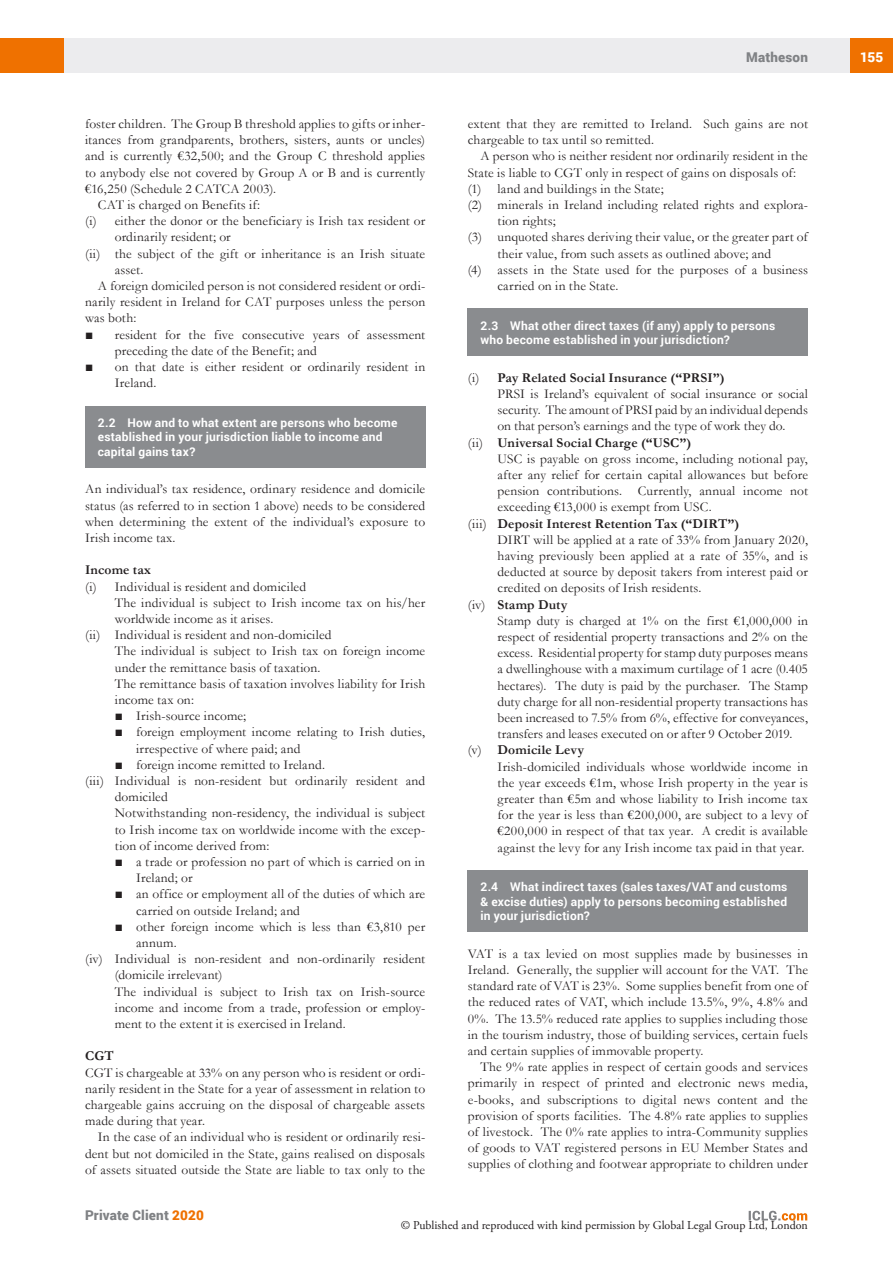
<style>
.page{position:relative;width:893px;height:1263px;background:#fff}
.page>*{position:absolute;margin:0;border:0;box-sizing:border-box;transform-origin:0 0}
.MS_-_Bullets_1{font:13.5px/16.2px "Garamond";letter-spacing:.01em;color:#231f20}
.MS_Body_Text_-_First{font:13.5px/16.2px "Garamond";letter-spacing:.01em;color:#231f20;text-align:justify}
.MS_Body_Text_-_Secon{font:13.5px/16.2px "Garamond";letter-spacing:.01em;color:#231f20;text-align:justify}
.MS_-_Bullets_2{font:13.5px/16.2px "Garamond";letter-spacing:.01em;color:#231f20}
.MS_-_Bullets_1-2{font:700 13.5px "Garamond";letter-spacing:.01em;color:#231f20}
.t1{font:900 13.5px "Roboto";letter-spacing:.01em;color:#808285}
.MS_Body_Text_-_First-2{font:700 13.5px "Garamond";letter-spacing:.015em;color:#231f20}
.t2{font:900 13.5px "Roboto";color:#fff}
.MS_-_Question{font:700 12px/14.4px "Roboto";letter-spacing:.015em;color:#fff}
.t3{font:12px "Adobe Garamond Pro";color:#231f20}
.s1{font-weight:400}
.s2{color:#ef7100}
</style>
<div class="page">
<div style="left:64px;top:38px;width:786px;height:34px;background:#ececee"></div>
<div style="left:850px;top:38px;width:43px;height:34px;background:#ef7100"></div>
<div style="left:0;top:38px;width:64px;height:34px;background:#ef7100"></div>
<svg style="left:749px;top:1211px;width:58px;height:9px"></svg>
<div style="left:468px;top:309px;width:340px;height:47px;background:#8a8c8f"></div>
<div style="left:468px;top:870px;width:340px;height:62px;background:#8a8c8f"></div>
<div style="left:85px;top:406px;width:340px;height:62px;background:#8a8c8f"></div>
<p class="MS_Body_Text_-_First" style="left:85px;top:115px;width:342px">foster children. The Group B threshold applies to gifts or inher&shy;itances from grandparents, brothers, sisters, aunts or uncles) and is currently €32,500; and the Group C threshold applies to anybody else not covered by Group A or B and is currently €16,250 (Schedule 2 CATCA 2003).</p>
<p class="MS_Body_Text_-_Secon" style="left:98px;top:196px;width:164px">CAT is charged on Benefits if:</p>
<p class="MS_-_Bullets_1" style="left:115px;top:212px;width:312px;text-indent:-30px">(i) either the donor or the beneficiary is Irish tax resident or ordinarily resident; or</p>
<p class="MS_-_Bullets_1" style="left:115px;top:245px;width:312px;text-indent:-30px">(ii) the subject of the gift or inheritance is an Irish situate asset.</p>
<p class="MS_Body_Text_-_Secon" style="left:85px;top:277px;width:342px;text-indent:13px">A foreign domiciled person is not considered resident or ordi&shy;narily resident in Ireland for CAT purposes unless the person was both:</p>
<p class="MS_-_Bullets_1" style="left:115px;top:326px;width:312px;text-indent:-30px">■ resident for the five consecutive years of assessment preceding the date of the Benefit; and</p>
<p class="MS_-_Bullets_1" style="left:115px;top:358px;width:312px;text-indent:-30px">■ on that date is either resident or ordinarily resident in<br>Ireland.</p>
<p class="MS_-_Question" style="left:98px;top:415px;width:301px">2.2 How and to what extent are persons who become established in your jurisdiction liable to income and capital gains tax?</p>
<p class="MS_Body_Text_-_First" style="left:85px;top:481px;width:342px">An individual’s tax residence, ordinary residence and domicile status (as referred to in section 1 above) needs to be considered when determining the extent of the individual’s exposure to Irish income tax.</p>
<p class="MS_Body_Text_-_First-2" style="left:85px;top:561px;width:67px">Income tax</p>
<p class="MS_-_Bullets_1" style="left:85px;top:578px;width:223px">(i) Individual is resident and domiciled</p>
<p class="MS_-_Bullets_1" style="left:115px;top:594px;width:312px">The individual is subject to Irish income tax on his/her worldwide income as it arises.</p>
<p class="MS_-_Bullets_1" style="left:85px;top:626px;width:248px">(ii) Individual is resident and non-domiciled</p>
<p class="MS_-_Bullets_1" style="left:115px;top:643px;width:312px">The individual is subject to Irish tax on foreign income under the remittance basis of taxation.</p>
<p class="MS_-_Bullets_1" style="left:115px;top:675px;width:312px">The remittance basis of taxation involves liability for Irish income tax on:</p>
<p class="MS_-_Bullets_2" style="left:115px;top:707px;width:133px">■ Irish-source income;</p>
<p class="MS_-_Bullets_2" style="left:136px;top:724px;width:291px;text-indent:-21px">■ foreign employment income relating to Irish duties, irrespective of where paid; and</p>
<p class="MS_-_Bullets_2" style="left:115px;top:756px;width:212px">■ foreign income remitted to Ireland.</p>
<p class="MS_-_Bullets_1" style="left:115px;top:772px;width:312px;text-indent:-30px">(iii) Individual is non-resident but ordinarily resident and domiciled</p>
<p class="MS_-_Bullets_1" style="left:115px;top:805px;width:312px;text-align:justify">Notwithstanding non-residency, the individual is subject to Irish income tax on worldwide income with the excep&shy;tion of income derived from:</p>
<p class="MS_-_Bullets_2" style="left:136px;top:853px;width:291px;text-indent:-21px">■ a trade or profession no part of which is carried on in<br>Ireland; or</p>
<p class="MS_-_Bullets_2" style="left:136px;top:886px;width:291px;text-indent:-21px">■ an office or employment all of the duties of which are carried on outside Ireland; and</p>
<p class="MS_-_Bullets_2" style="left:136px;top:918px;width:291px;text-indent:-21px">■ other foreign income which is less than €3,810 per annum.</p>
<p class="MS_-_Bullets_1" style="left:115px;top:950px;width:312px;text-indent:-30px">(iv) Individual is non-resident and non-ordinarily resident (domicile irrelevant)</p>
<p class="MS_-_Bullets_1" style="left:115px;top:983px;width:312px;text-align:justify">The individual is subject to Irish tax on Irish-source income and income from a trade, profession or employ&shy;ment to the extent it is exercised in Ireland.</p>
<p class="MS_Body_Text_-_First-2" style="left:85px;top:1047px;width:30px">CGT</p>
<p class="MS_Body_Text_-_First" style="left:85px;top:1064px;width:342px">CGT is chargeable at 33% on any person who is resident or ordi&shy;narily resident in the State for a year of assessment in relation to chargeable gains accruing on the disposal of chargeable assets made during that year.</p>
<p class="MS_Body_Text_-_Secon" style="left:85px;top:1129px;width:342px;text-indent:13px">In the case of an individual who is resident or ordinarily resi&shy;dent but not domiciled in the State, gains realised on disposals of assets situated outside the State are liable to tax only to the</p>
<p class="t1" style="left:746px;top:48px;width:63px">Matheson</p>
<p class="t2" style="left:860px;top:48px;width:24px">155</p>
<p class="MS_Body_Text_-_Secon" style="left:468px;top:115px;width:342px">extent that they are remitted to Ireland. Such gains are not chargeable to tax until so remitted.</p>
<p class="MS_Body_Text_-_Secon" style="left:468px;top:148px;width:342px;text-indent:13px">A person who is neither resident nor ordinarily resident in the<br>State is liable to CGT only in respect of gains on disposals of:</p>
<p class="MS_-_Bullets_1" style="left:468px;top:180px;width:197px">(1) land and buildings in the State;</p>
<p class="MS_-_Bullets_1" style="left:497px;top:196px;width:312px;text-indent:-30px">(2) minerals in Ireland including related rights and explora&shy;tion rights;</p>
<p class="MS_-_Bullets_1" style="left:468px;top:229px;width:342px;text-align:center">(3) unquoted shares deriving their value, or the greater part of their value, from such assets as outlined above; and</p>
<p class="MS_-_Bullets_1" style="left:497px;top:261px;width:312px;text-indent:-30px">(4) assets in the State used for the purposes of a business carried on in the State.</p>
<p class="MS_-_Question" style="left:480px;top:318px;width:296px">2.3 What other direct taxes (if any) apply to persons who become established in your jurisdiction?</p>
<p class="MS_-_Bullets_1-2" style="left:468px;top:368px;width:258px"><span class="s1">(i)</span> Pay Related Social Insurance (“PRSI”)</p>
<p class="MS_-_Bullets_1" style="left:497px;top:385px;width:312px;text-align:justify">PRSI is Ireland’s equivalent of social insurance or social security. The amount of PRSI paid by an individual depends on that person’s earnings and the type of work they do.</p>
<p class="MS_-_Bullets_1-2" style="left:468px;top:433px;width:225px"><span class="s1">(ii)</span> Universal Social Charge (“USC”)</p>
<p class="MS_-_Bullets_1" style="left:497px;top:450px;width:312px;text-align:justify">USC is payable on gross income, including notional pay, after any relief for certain capital allowances but before pension contributions. Currently, annual income not exceeding €13,000 is exempt from USC.</p>
<p class="MS_-_Bullets_1-2" style="left:468px;top:514px;width:273px"><span class="s1">(iii)</span> Deposit Interest Retention Tax (“DIRT”)</p>
<p class="MS_-_Bullets_1" style="left:497px;top:531px;width:312px;text-align:justify">DIRT will be applied at a rate of 33% from January 2020, having previously been applied at a rate of 35%, and is deducted at source by deposit takers from interest paid or credited on deposits of Irish residents.</p>
<p class="MS_-_Bullets_1-2" style="left:468px;top:595px;width:101px"><span class="s1">(iv)</span> Stamp Duty</p>
<p class="MS_-_Bullets_1" style="left:497px;top:612px;width:312px;text-align:justify">Stamp duty is charged at 1% on the first €1,000,000 in respect of residential property transactions and 2% on the excess. Residential property for stamp duty purposes means a dwellinghouse with a maximum curtilage of 1 acre (0.405 hectares). The duty is paid by the purchaser. The Stamp duty charge for all non-residential property transactions has been increased to 7.5% from 6%, effective for conveyances, transfers and leases executed on or after 9 October 2019.</p>
<p class="MS_-_Bullets_1-2" style="left:468px;top:741px;width:118px"><span class="s1">(v)</span> Domicile Levy</p>
<p class="MS_-_Bullets_1" style="left:497px;top:758px;width:312px;text-align:justify">Irish-domiciled individuals whose worldwide income in the year exceeds €1m, whose Irish property in the year is greater than €5m and whose liability to Irish income tax for the year is less than €200,000, are subject to a levy of €200,000 in respect of that tax year. A credit is available against the levy for any Irish income tax paid in that year.</p>
<p class="MS_-_Question" style="left:480px;top:879px;width:308px;text-align:justify">2.4 What indirect taxes (sales taxes/VAT and customs &amp; excise duties) apply to persons becoming established in your jurisdiction?</p>
<p class="MS_Body_Text_-_First" style="left:468px;top:945px;width:342px">VAT is a tax levied on most supplies made by businesses in Ireland. Generally, the supplier will account for the VAT. The standard rate of VAT is 23%. Some supplies benefit from one of the reduced rates of VAT, which include 13.5%, 9%, 4.8% and 0%. The 13.5% reduced rate applies to supplies including those in the tourism industry, those of building services, certain fuels and certain supplies of immovable property.</p>
<p class="MS_Body_Text_-_Secon" style="left:468px;top:1058px;width:342px;text-indent:13px">The 9% rate applies in respect of certain goods and services primarily in respect of printed and electronic news media, e-books, and subscriptions to digital news content and the provision of sports facilities. The 4.8% rate applies to supplies of livestock. The 0% rate applies to intra-Community supplies of goods to VAT registered persons in EU Member States and supplies of clothing and footwear appropriate to children under</p>
<p class="t1" style="left:85px;top:1206px;width:120px">Private Client <span class="s2">2020</span></p>
<p class="t3" style="left:401px;top:1218px;width:409px">© Published and reproduced with kind permission by Global Legal Group Ltd, London</p>
</div>
